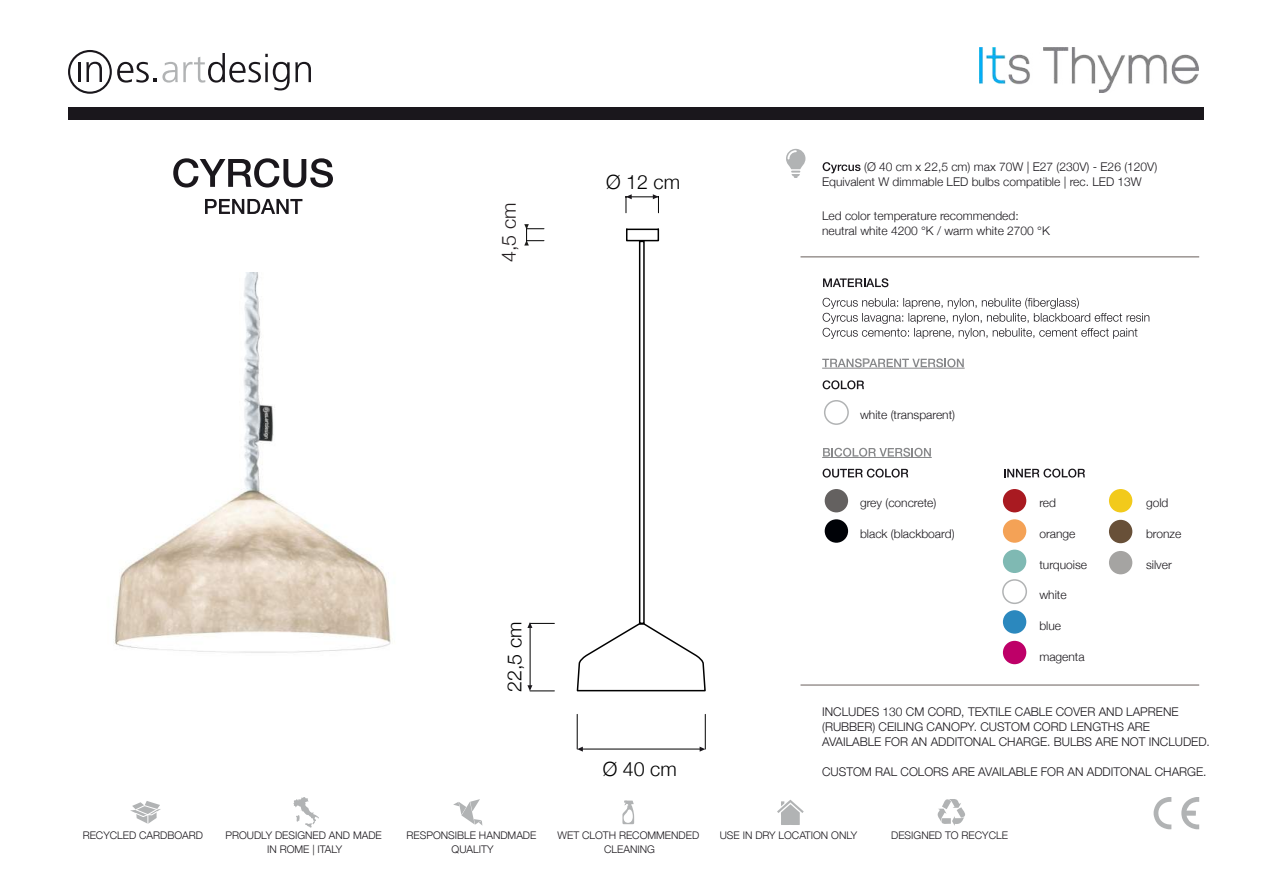
<style>
.page{position:relative;width:1263px;height:893px;background:#fff}
.page>*{position:absolute;margin:0;border:0;box-sizing:border-box;transform-origin:0 0}
.t1{font:300 19.65px "Helvetica Neue";color:#000}
.t2{font:300 19.65px "Helvetica Neue";color:#241f21}
.t3{font:300 12px/15px "Helvetica Neue";color:#1a171c}
.t4{font:500 12px "Helvetica Neue LT Std";color:#87888a}
.t5{font:300 10.5px/13.5px "Helvetica Neue";color:#1a171c;text-align:center}
</style>
<div class="page">
<div style="left:68px;top:107px;width:1135px;height:13px;background:#1a171c"></div>
<svg style="left:117px;top:53px;width:194px;height:38px"></svg>
<hr style="left:78px;top:62px;width:2px;height:20px;background:#1a171c">
<svg style="left:86px;top:62px;width:16px;height:20px"></svg>
<div style="left:68px;top:50px;width:44px;height:44px;border:2px solid #1a171c;border-radius:50%"></div>
<svg style="left:130px;top:801px;width:31px;height:23px"></svg>
<svg style="left:1181px;top:797px;width:18px;height:32px"></svg>
<svg style="left:1153px;top:797px;width:18px;height:32px"></svg>
<svg style="left:293px;top:797px;width:26px;height:31px"></svg>
<svg style="left:453px;top:799px;width:29px;height:26px"></svg>
<svg style="left:622px;top:801px;width:12px;height:23px"></svg>
<svg style="left:777px;top:800px;width:27px;height:25px"></svg>
<svg style="left:937px;top:799px;width:28px;height:27px"></svg>
<img style="left:114px;top:272px;width:277px;height:381px">
<svg style="left:173px;top:158px;width:160px;height:30px"></svg>
<svg style="left:205px;top:199px;width:97px;height:15px"></svg>
<svg style="left:786px;top:149px;width:19px;height:29px"></svg>
<hr style="left:800px;top:257px;width:399px;height:1px;background:#685f5b">
<hr style="left:800px;top:685px;width:399px;height:1px;background:#685f5b">
<svg style="left:823px;top:469px;width:85px;height:9px"></svg>
<svg style="left:1004px;top:469px;width:81px;height:9px"></svg>
<svg style="left:823px;top:380px;width:41px;height:9px"></svg>
<svg style="left:823px;top:162px;width:37px;height:11px"></svg>
<div style="left:1003px;top:489px;width:23px;height:23px;background:#a91a21;border-radius:50%"></div>
<div style="left:1003px;top:519px;width:23px;height:24px;background:#f4a256;border-radius:50%"></div>
<div style="left:1003px;top:550px;width:23px;height:23px;background:#7fb9b3;border-radius:50%"></div>
<div style="left:1002px;top:579px;width:25px;height:25px;border:2px solid #b1b3b4;border-radius:50%"></div>
<div style="left:1003px;top:610px;width:23px;height:24px;background:#2b88be;border-radius:50%"></div>
<div style="left:1003px;top:641px;width:23px;height:23px;background:#be0068;border-radius:50%"></div>
<div style="left:1109px;top:489px;width:23px;height:23px;background:#f2ca1b;border-radius:50%"></div>
<div style="left:1109px;top:520px;width:23px;height:23px;background:#685038;border-radius:50%"></div>
<div style="left:1109px;top:551px;width:23px;height:23px;background:#a5a4a2;border-radius:50%"></div>
<div style="left:825px;top:489px;width:23px;height:23px;background:#646160;border-radius:50%"></div>
<div style="left:825px;top:519px;width:23px;height:24px;background:#000207;border-radius:50%"></div>
<div style="left:824px;top:400px;width:25px;height:25px;border:2px solid #b1b3b4;border-radius:50%"></div>
<svg style="left:576px;top:622px;width:130px;height:70px"></svg>
<div style="left:639px;top:241px;width:6px;height:383px;border:2px solid #000"></div>
<svg style="left:626px;top:228px;width:34px;height:14px"></svg>
<hr style="left:625px;top:197px;width:33px;height:1px;background:#000">
<svg style="left:653px;top:194px;width:6px;height:19px"></svg>
<svg style="left:626px;top:194px;width:6px;height:19px"></svg>
<hr style="left:580px;top:749px;width:121px;height:1px;background:#000">
<hr style="left:705px;top:714px;width:1px;height:35px;background:#000">
<hr style="left:577px;top:714px;width:1px;height:35px;background:#000">
<svg style="left:700px;top:747px;width:5px;height:5px"></svg>
<svg style="left:577px;top:747px;width:6px;height:5px"></svg>
<svg style="left:823px;top:278px;width:65px;height:9px"></svg>
<svg style="left:823px;top:298px;width:326px;height:41px"></svg>
<hr style="left:822px;top:457px;width:110px;height:1px;background:#87888a">
<svg style="left:823px;top:448px;width:108px;height:9px"></svg>
<hr style="left:822px;top:368px;width:143px;height:1px;background:#87888a">
<svg style="left:822px;top:358px;width:40px;height:9px"></svg>
<svg style="left:869px;top:358px;width:95px;height:9px"></svg>
<hr style="left:530px;top:628px;width:1px;height:60px;background:#000">
<svg style="left:527px;top:685px;width:27px;height:7px"></svg>
<svg style="left:527px;top:622px;width:27px;height:6px"></svg>
<svg style="left:524px;top:224px;width:20px;height:22px"></svg>
<img style="left:980px;top:48px;width:219px;height:44px">
<h1 class="t2" style="left:497px;top:262px;width:61px;rotate:-90deg">4,5 cm</h1>
<h1 class="t1" style="left:606px;top:170px;width:75px">Ø 12 cm</h1>
<h1 class="t1" style="left:502px;top:692px;width:72px;rotate:-90deg">22,5 cm</h1>
<h1 class="t1" style="left:603px;top:757px;width:75px">Ø 40 cm</h1>
<p class="t3" style="left:822px;top:159px;width:337px;text-indent:42px">(Ø 40 cm x 22,5 cm) max 70W | E27 (230V) - E26 (120V)<br>Equivalent W dimmable LED bulbs compatible | rec. LED 13W</p>
<p class="t3" style="left:822px;top:208px;width:229px">Led color temperature recommended: neutral white 4200 °K / warm white 2700 °K</p>
<p class="t4" style="left:862px;top:356px;width:10px">P</p>
<p class="t3" style="left:860px;top:407px;width:97px">white (transparent)</p>
<p class="t3" style="left:860px;top:495px;width:78px">grey (concrete)</p>
<p class="t3" style="left:860px;top:526px;width:96px">black (blackboard)</p>
<p class="t3" style="left:1039px;top:495px;width:18px">red</p>
<p class="t3" style="left:1039px;top:526px;width:38px">orange</p>
<p class="t3" style="left:1039px;top:556px;width:49px">turquoise</p>
<p class="t3" style="left:1039px;top:587px;width:29px">white</p>
<p class="t3" style="left:1039px;top:618px;width:23px">blue</p>
<p class="t3" style="left:1039px;top:649px;width:47px">magenta</p>
<p class="t3" style="left:1146px;top:495px;width:24px">gold</p>
<p class="t3" style="left:1146px;top:526px;width:37px">bronze</p>
<p class="t3" style="left:1146px;top:556px;width:27px">silver</p>
<p class="t3" style="left:822px;top:704px;width:389px">INCLUDES 130 CM CORD, TEXTILE CABLE COVER AND LAPRENE (RUBBER) CEILING CANOPY. CUSTOM CORD LENGTHS ARE<br>AVAILABLE FOR AN ADDITONAL CHARGE. BULBS ARE NOT INCLUDED.</p>
<p class="t3" style="left:822px;top:764px;width:386px">CUSTOM RAL COLORS ARE AVAILABLE FOR AN ADDITONAL CHARGE.</p>
<p class="t5" style="left:83px;top:828px;width:122px">RECYCLED CARDBOARD</p>
<p class="t5" style="left:225px;top:828px;width:158px">PROUDLY DESIGNED AND MADE<br>IN ROME | ITALY</p>
<p class="t5" style="left:407px;top:828px;width:131px">RESPONSIBLE HANDMADE<br>QUALITY</p>
<p class="t5" style="left:558px;top:828px;width:143px">WET CLOTH RECOMMENDED<br>CLEANING</p>
<p class="t5" style="left:720px;top:828px;width:139px">USE IN DRY LOCATION ONLY</p>
<p class="t5" style="left:891px;top:828px;width:118px">DESIGNED TO RECYCLE</p>
</div>
